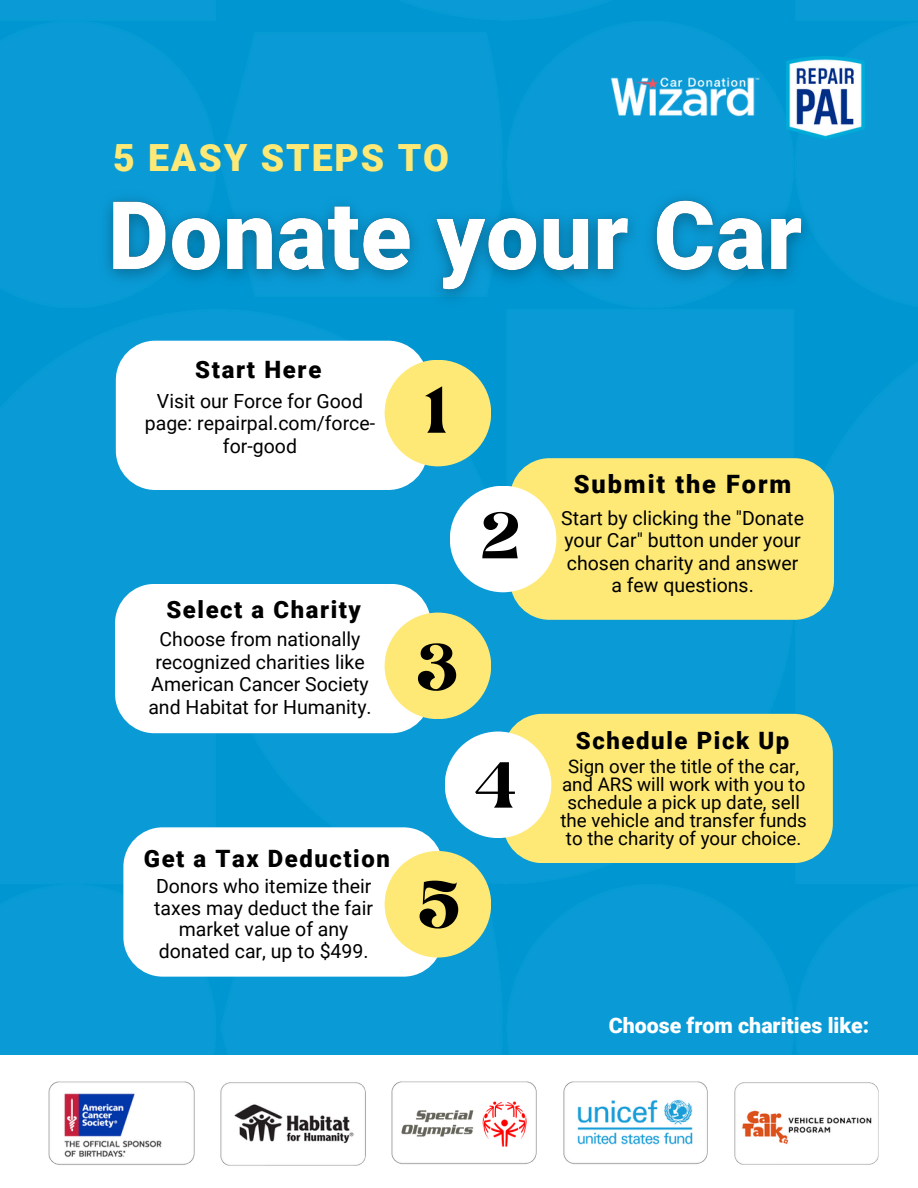
<style>
.page{position:relative;width:918px;height:1188px;background:#fff}
.page>*{position:absolute;margin:0;border:0;box-sizing:border-box;transform-origin:0 0}
.t1{font:52.2px "Brasika Display";color:#000}
.t2{font:900 37.5px "Roboto";letter-spacing:.055em;color:#fee976}
.t3{font:900 25.35px "Roboto";letter-spacing:.075em;color:#000}
.t4{font:900 23.85px "Roboto";letter-spacing:.07em;color:#000}
.t5{font:900 21.3px "Roboto";color:#fff}
.t6{font:19.5px/22.5px "Roboto";color:#000;text-align:center}
.t7{font:18.75px/18px "Roboto";color:#000;text-align:center}
</style>
<div class="page">
<img style="left:0;top:0;width:918px;height:1055px">
<div style="left:503px;top:714px;width:330px;height:149px;background:#fee976;border-radius:39px"></div>
<div style="left:510px;top:458px;width:324px;height:162px;background:#fee976;border-radius:39px"></div>
<div style="left:123px;top:827px;width:320px;height:150px;background:#fff;border-radius:39px"></div>
<div style="left:116px;top:341px;width:312px;height:149px;background:#fff;border-radius:39px"></div>
<div style="left:385px;top:360px;width:106px;height:106px;background:#fee976;border-radius:50%"></div>
<div style="left:115px;top:584px;width:316px;height:149px;background:#fff;border-radius:39px"></div>
<div style="left:450px;top:486px;width:106px;height:106px;background:#fff;border-radius:50%"></div>
<div style="left:385px;top:613px;width:106px;height:106px;background:#fee976;border-radius:50%"></div>
<div style="left:445px;top:732px;width:106px;height:106px;background:#fff;border-radius:50%"></div>
<div style="left:385px;top:851px;width:106px;height:107px;background:#fee976;border-radius:50%"></div>
<img style="left:786px;top:56px;width:79px;height:84px">
<img style="left:48px;top:1081px;width:147px;height:84px">
<img style="left:220px;top:1082px;width:146px;height:84px">
<img style="left:391px;top:1081px;width:146px;height:84px">
<img style="left:563px;top:1081px;width:145px;height:84px">
<img style="left:609px;top:76px;width:153px;height:44px">
<img style="left:734px;top:1082px;width:145px;height:83px">
<div style="left:402px;top:1091px;width:127px;height:65px;background:#fff"></div>
<img style="left:401px;top:1101px;width:125px;height:45px">
<img style="left:91px;top:181px;width:733px;height:135px">
<p class="t2" style="left:113px;top:136px;width:338px">5 EASY STEPS TO</p>
<h5 class="t4" style="left:195px;top:356px;width:128px">Start Here</h5>
<h3 class="t6" style="left:145px;top:390px;width:232px">Visit our Force for Good page: repairpal.com/force&shy;for-good</h3>
<p class="t4" style="left:166px;top:596px;width:196px">Select a Charity</p>
<p class="t6" style="left:148px;top:628px;width:225px">Choose from nationally recognized charities like<br>American Cancer Society and Habitat for Humanity.</p>
<h4 class="t4" style="left:144px;top:845px;width:248px">Get a Tax Deduction</h4>
<h3 class="t6" style="left:154px;top:876px;width:220px;line-height:21.3px">Donors who itemize their taxes may deduct the fair market value of any donated car, up to $499.</h3>
<p class="t1" style="left:424px;top:370px;width:25px">1</p>
<p class="t1" style="left:479px;top:496px;width:43px">2</p>
<p class="t1" style="left:415px;top:627px;width:43px">3</p>
<p class="t1" style="left:475px;top:745px;width:43px">4</p>
<p class="t1" style="left:417px;top:865px;width:45px">5</p>
<p class="t3" style="left:574px;top:470px;width:219px">Submit the Form</p>
<p class="t6" style="left:561px;top:507px;width:244px">Start by clicking the "Donate your Car" button under your chosen charity and answer a few questions.</p>
<p class="t4" style="left:576px;top:727px;width:215px">Schedule Pick Up</p>
<h3 class="t7" style="left:560px;top:757px;width:248px">Sign over the title of the car, and ARS will work with you to schedule a pick up date, sell the vehicle and transfer funds to the charity of your choice.</h3>
<p class="t5" style="left:609px;top:1013px;width:262px">Choose from charities like:</p>
</div>
